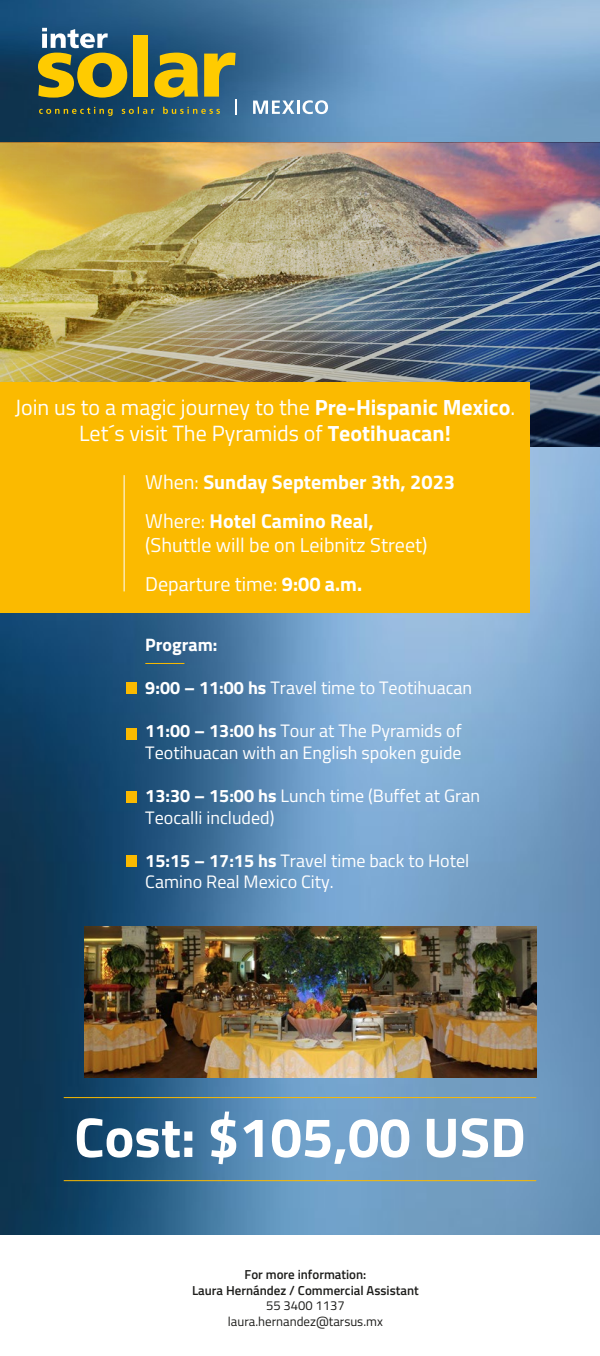
<style>
.page{position:relative;width:600px;height:1356px;background:#fff}
.page>*{position:absolute;margin:0;border:0;box-sizing:border-box;transform-origin:0 0}
.t1{font:700 56px "Titillium";color:#fff}
.t2{font:22px/26.4px "Titillium";color:#fff;text-align:center}
.t3{font:20px/39px "Titillium";color:#fff}
.t4{font:700 20px/39px "Titillium";color:#fff}
.t5{font:18px/21.6px "Titillium";color:#fff}
.t6{font:700 18px "Titillium";color:#fff}
.t7{font:600 13px/15.6px "Titillium";color:#1d1d1b;text-align:center}
.t8{font:13px/15.6px "Titillium";color:#1d1d1b;text-align:center}
.s1{font-weight:700}
.s2{font-weight:400}
</style>
<div class="page">
<img style="left:0;top:446px;width:600px;height:787px">
<img style="left:0;top:0;width:600px;height:143px">
<div style="left:127px;top:682px;width:10px;height:11px;background:#fbba00"></div>
<div style="left:127px;top:728px;width:10px;height:11px;background:#fbba00"></div>
<div style="left:127px;top:791px;width:10px;height:11px;background:#fbba00"></div>
<div style="left:127px;top:855px;width:10px;height:11px;background:#fbba00"></div>
<img style="left:0;top:143px;width:600px;height:303px">
<svg style="left:253px;top:100px;width:75px;height:14px"></svg>
<svg style="left:38px;top:28px;width:199px;height:88px;background:#707d51"></svg>
<hr style="left:64px;top:1179px;width:472px;height:1px;background:#fbba00">
<hr style="left:64px;top:1096px;width:472px;height:1px;background:#fbba00">
<hr style="left:145px;top:663px;width:39px;height:1px;background:#fbba00">
<div style="left:0;top:382px;width:530px;height:231px;background:#fbba00"></div>
<hr style="left:124px;top:475px;width:1px;height:116px;background:#fff">
<img style="left:84px;top:925px;width:452px;height:152px">
<p class="t2" style="left:15px;top:392px;width:502px">Join us to a magic journey to the <span class="s1">Pre-Hispanic Mexico</span>.<br>Let´s visit The Pyramids of <span class="s1">Teotihuacan!</span></p>
<p class="t4" style="left:145px;top:461px;width:311px"><span class="s2">When:</span> Sunday September 3th, 2023<br><span class="s2">Where:</span> Hotel Camino Real,</p>
<p class="t3" style="left:145px;top:524px;width:284px">(Shuttle will be on Leibnitz Street)<br>Departure time: <span class="s1">9:00 a.m.</span></p>
<p class="t6" style="left:145px;top:630px;width:74px">Program:</p>
<p class="t5" style="left:145px;top:676px;width:328px"><span class="s1">9:00 – 11:00 hs</span> Travel time to Teotihuacan</p>
<p class="t5" style="left:145px;top:719px;width:318px"><span class="s1">11:00 – 13:00 hs</span> Tour at The Pyramids of<br>Teotihuacan with an English spoken guide</p>
<p class="t5" style="left:145px;top:784px;width:336px"><span class="s1">13:30 – 15:00 hs</span> Lunch time (Buffet at Gran<br>Teocalli included)</p>
<p class="t5" style="left:145px;top:848px;width:326px"><span class="s1">15:15 – 17:15 hs</span> Travel time back to Hotel<br>Camino Real Mexico City.</p>
<h1 class="t1" style="left:74px;top:1094px;width:453px">Cost: $105,00 USD</h1>
<p class="t7" style="left:192px;top:1265px;width:228px">For more information:<br>Laura Hernández / Commercial Assistant</p>
<p class="t8" style="left:228px;top:1296px;width:156px">55 3400 1137 laura.hernandez@tarsus.mx</p>
</div>
